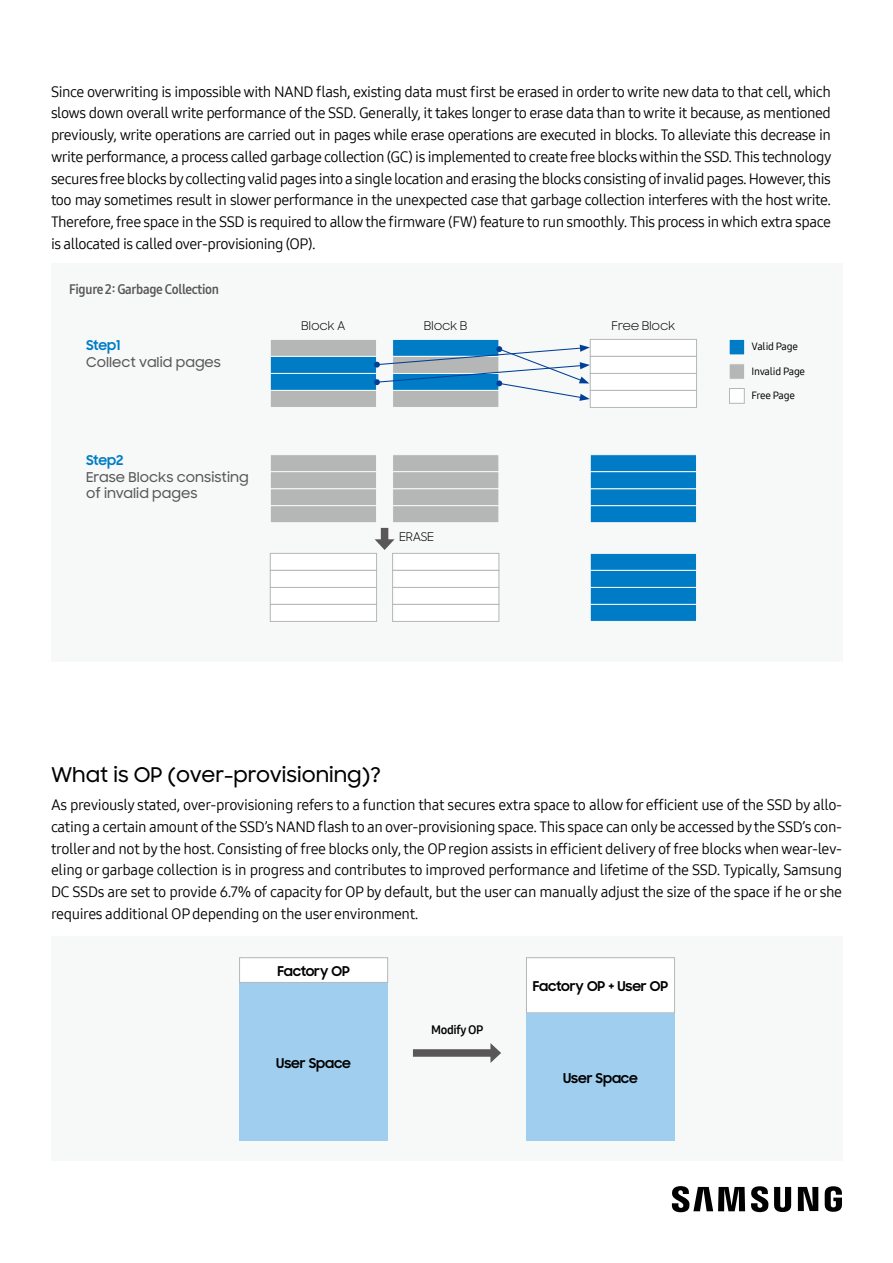
<style>
.page{position:relative;width:893px;height:1263px;background:#fff}
.page>*{position:absolute;margin:0;border:0;box-sizing:border-box;transform-origin:0 0}
.t1{font:500 20.25px "Samsung Sharp Sans";color:#000}
.t2{font:15px/21.8px "Samsung One 400";letter-spacing:-.035em;color:#000;text-align:justify}
.t3{font:500 13.5px/16.5px "Samsung Sharp Sans";color:#595757}
.t4{font:700 13.5px "Samsung Sharp Sans";letter-spacing:-.01em;color:#000}
.t5{font:13.5px "Samsung One 700 C";letter-spacing:-.02em;color:#595757}
.t6{font:700 13.5px "Samsung Sharp Sans";letter-spacing:-.01em;color:#007cc6}
.t7{font:12px "Samsung Sharp Sans";letter-spacing:-.025em;color:#000}
.t8{font:12px "Samsung One 700";letter-spacing:-.025em;color:#000}
.t9{font:10.5px "Samsung One 500";letter-spacing:-.025em;color:#000}
</style>
<div class="page">
<div style="left:51px;top:936px;width:791px;height:224px;background:#f7f8f8"></div>
<svg style="left:672px;top:1186px;width:170px;height:26px"></svg>
<div style="left:51px;top:264px;width:791px;height:398px;background:#f7f8f8"></div>
<svg style="left:239px;top:957px;width:149px;height:26px"></svg>
<svg style="left:526px;top:957px;width:149px;height:56px"></svg>
<div style="left:239px;top:983px;width:149px;height:158px;background:#a0ceef"></div>
<div style="left:526px;top:1014px;width:149px;height:127px;background:#a0ceef"></div>
<svg style="left:270px;top:455px;width:106px;height:68px;background:#b9baba"></svg>
<svg style="left:393px;top:455px;width:106px;height:68px;background:#b9baba"></svg>
<svg style="left:590px;top:454px;width:106px;height:69px;background:#1586ca"></svg>
<svg style="left:590px;top:553px;width:106px;height:68px;background:#1184c9"></svg>
<svg style="left:729px;top:364px;width:15px;height:15px"></svg>
<svg style="left:729px;top:339px;width:16px;height:16px"></svg>
<div style="left:729px;top:388px;width:16px;height:16px;background:#fff;border:1px solid #b5b6b6"></div>
<svg style="left:270px;top:339px;width:427px;height:69px"></svg>
<div style="left:381px;top:528px;width:7px;height:15px;background:#595757"></div>
<svg style="left:270px;top:539px;width:230px;height:83px"></svg>
<div style="left:413px;top:1049px;width:81px;height:8px;background:#595757"></div>
<svg style="left:490px;top:1043px;width:11px;height:20px"></svg>
<p class="t2" style="left:51px;top:80px;width:782px">Since overwriting is impossible with NAND flash, existing data must first be erased in order to write new data to that cell, which slows down overall write performance of the SSD. Generally, it takes longer to erase data than to write it because, as mentioned previously, write operations are carried out in pages while erase operations are executed in blocks. To alleviate this decrease in write performance, a process called garbage collection (GC) is implemented to create free blocks within the SSD. This technology secures free blocks by collecting valid pages into a single location and erasing the blocks consisting of invalid pages. However, this too may sometimes result in slower performance in the unexpected case that garbage collection interferes with the host write.<br>Therefore, free space in the SSD is required to allow the firmware (FW) feature to run smoothly. This process in which extra space is allocated is called over-provisioning (OP).</p>
<p class="t5" style="left:69px;top:280px;width:152px">Figure 2: Garbage Collection</p>
<p class="t6" style="left:86px;top:335px;width:36px">Step1</p>
<p class="t3" style="left:86px;top:353px;width:136px">Collect valid pages</p>
<p class="t6" style="left:86px;top:450px;width:39px">Step2</p>
<p class="t3" style="left:86px;top:468px;width:164px">Erase Blocks consisting of invalid pages</p>
<p class="t7" style="left:301px;top:317px;width:46px">Block A</p>
<p class="t7" style="left:424px;top:317px;width:45px">Block B</p>
<p class="t7" style="left:399px;top:528px;width:37px">ERASE</p>
<h1 class="t1" style="left:51px;top:760px;width:331px">What is OP (over-provisioning)?</h1>
<p class="t7" style="left:611px;top:317px;width:65px">Free Block</p>
<p class="t9" style="left:751px;top:340px;width:48px">Valid Page</p>
<p class="t9" style="left:751px;top:389px;width:45px">Free Page</p>
<p class="t9" style="left:751px;top:364px;width:55px">Invalid Page</p>
<p class="t2" style="left:51px;top:794px;width:793px">As previously stated, over-provisioning refers to a function that secures extra space to allow for efficient use of the SSD by allo&shy;cating a certain amount of the SSD’s NAND flash to an over-provisioning space. This space can only be accessed by the SSD’s con&shy;troller and not by the host. Consisting of free blocks only, the OP region assists in efficient delivery of free blocks when wear-lev&shy;eling or garbage collection is in progress and contributes to improved performance and lifetime of the SSD. Typically, Samsung DC SSDs are set to provide 6.7% of capacity for OP by default, but the user can manually adjust the size of the space if he or she requires additional OP depending on the user environment.</p>
<p class="t4" style="left:277px;top:961px;width:74px">Factory OP</p>
<p class="t4" style="left:276px;top:1053px;width:76px">User Space</p>
<p class="t8" style="left:431px;top:1022px;width:54px">Modify OP</p>
<p class="t4" style="left:533px;top:976px;width:137px">Factory OP + User OP</p>
<p class="t4" style="left:563px;top:1068px;width:76px">User Space</p>
</div>
